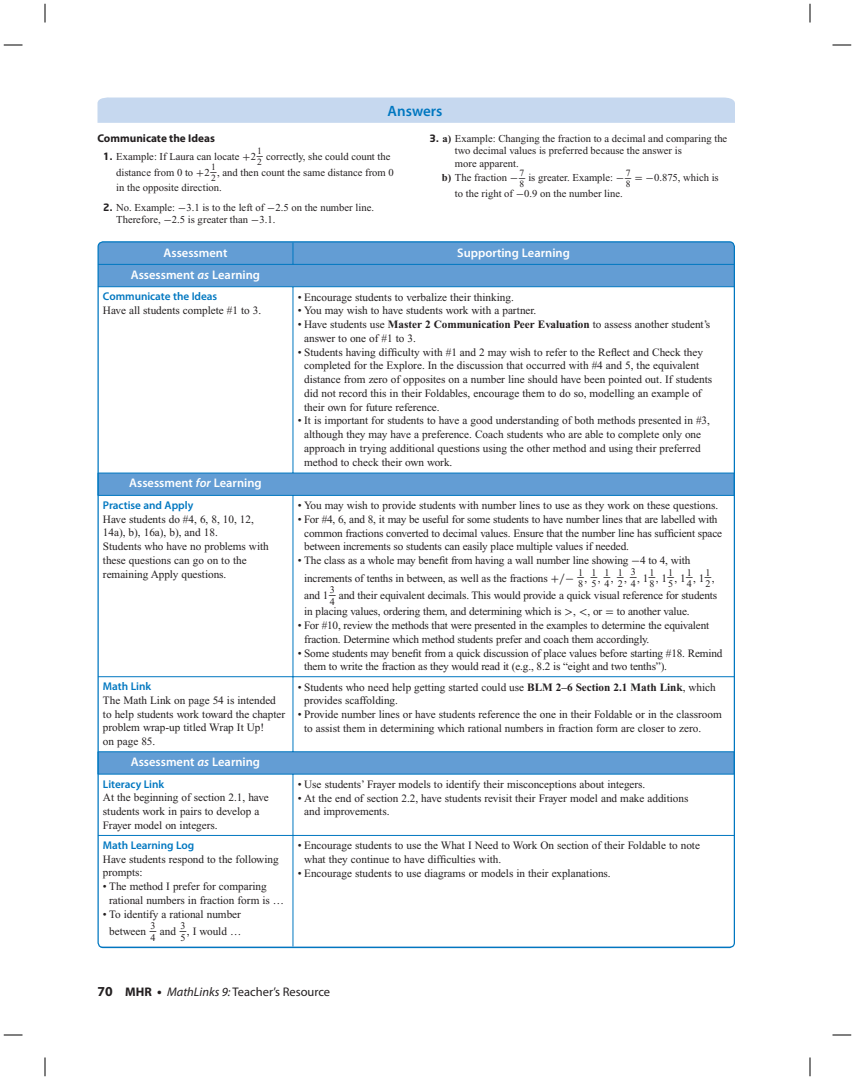
<style>
.page{position:relative;width:855px;height:1080px;background:#fff}
.page>*{position:absolute;margin:0;border:0;box-sizing:border-box;transform-origin:0 0}
.t1{font:600 15px "Myriad Pro";color:#0077c0}
.t2{font:600 12.5px "Myriad Pro";color:#fff}
.t3{font:12.5px "Myriad Pro";color:#231f20}
.t4{font:11.25px/13.8px "Times New Roman";letter-spacing:-.005em;color:#231f20}
.t5{font:600 11.25px "Myriad Pro";letter-spacing:-.005em;color:#0077c0}
.t6{font:700 11.25px "Myriad Pro";color:#231f20}
.t7{font:10.62px/12.5px "Times New Roman";color:#231f20}
.t8{font:10.12px "Times New Roman";color:#231f20}
.t9{font:9.62px "Times New Roman";color:#231f20}
.s1{font-family:"Neo Sans";font-weight:700;font-size:10px}
.s2{font-family:"Uni Math"}
.s3{font-weight:700}
.s4{font-style:italic}
.s5{font-weight:700;font-size:13.75px}
</style>
<div class="page">
<svg style="left:98px;top:97px;width:637px;height:26px;background:#c7d9ef"></svg>
<div style="left:98px;top:242px;width:636px;height:706px;background:#639dd4;border-radius:5px"></div>
<svg style="left:98px;top:287px;width:635px;height:660px;background:#f3f7fb"></svg>
<hr style="left:293px;top:286px;width:441px;height:1px;background:#0077c0">
<svg style="left:293px;top:243px;width:1px;height:21px"></svg>
<hr style="left:98px;top:286px;width:195px;height:1px;background:#0077c0">
<hr style="left:293px;top:287px;width:1px;height:186px;background:#0077c0">
<hr style="left:293px;top:496px;width:1px;height:180px;background:#0077c0">
<hr style="left:293px;top:677px;width:1px;height:74px;background:#0077c0">
<hr style="left:293px;top:774px;width:1px;height:61px;background:#0077c0">
<hr style="left:293px;top:836px;width:1px;height:111px;background:#0077c0">
<hr style="left:98px;top:264px;width:636px;height:1px;background:#0077c0">
<hr style="left:98px;top:473px;width:195px;height:1px;background:#0077c0">
<hr style="left:293px;top:473px;width:442px;height:1px;background:#0077c0">
<hr style="left:98px;top:495px;width:637px;height:1px;background:#0077c0">
<hr style="left:98px;top:751px;width:195px;height:1px;background:#0077c0">
<hr style="left:293px;top:751px;width:442px;height:1px;background:#0077c0">
<hr style="left:98px;top:676px;width:636px;height:1px;background:#0077c0">
<hr style="left:98px;top:774px;width:637px;height:1px;background:#0077c0">
<hr style="left:98px;top:835px;width:195px;height:1px;background:#0077c0">
<hr style="left:293px;top:835px;width:441px;height:1px;background:#0077c0">
<svg style="left:4px;top:44px;width:18px;height:2px"></svg>
<svg style="left:832px;top:44px;width:19px;height:2px"></svg>
<svg style="left:4px;top:1034px;width:18px;height:2px"></svg>
<svg style="left:832px;top:1034px;width:19px;height:2px"></svg>
<svg style="left:44px;top:4px;width:2px;height:18px"></svg>
<svg style="left:44px;top:1058px;width:2px;height:18px"></svg>
<svg style="left:809px;top:4px;width:2px;height:18px"></svg>
<svg style="left:809px;top:1058px;width:2px;height:18px"></svg>
<h1 class="t1" style="left:388px;top:105px;width:56px">Answers</h1>
<p class="t6" style="left:98px;top:134px;width:119px">Communicate the Ideas</p>
<p class="t7" style="left:103px;top:151px;width:289px"><span class="s1">1.</span> Example: If Laura can locate <span class="s2">+</span>2 <sup>_</sup><sup>1</sup> correctly, she could count the</p>
<p class="t9" style="left:257px;top:159px;width:6px">2</p>
<p class="t7" style="left:116px;top:167px;width:279px">distance from 0 to <span class="s2">+</span>2 <sup>_</sup><sup>1</sup>, and then count the same distance from 0</p>
<p class="t9" style="left:211px;top:174px;width:6px">2</p>
<p class="t7" style="left:116px;top:183px;width:107px">in the opposite direction.</p>
<p class="t7" style="left:116px;top:202px;width:259px;text-indent:-13px"><span class="s1">2.</span> No. Example: <span class="s2">−</span>3.1 is to the left of <span class="s2">−</span>2.5 on the number line.<br>Therefore, <span class="s2">−</span>2.5 is greater than <span class="s2">−</span>3.1.</p>
<p class="t7" style="left:455px;top:133px;width:274px;text-indent:-25px"><span class="s1">3.</span> <span class="s3">a)</span> Example: Changing the fraction to a decimal and comparing the two decimal values is preferred because the answer is<br>more apparent.</p>
<p class="t7" style="left:442px;top:172px;width:278px"><span class="s3">b)</span> The fraction <span class="s2">−</span> <sup>_</sup><sup>7</sup> is greater. Example: <span class="s2">−</span> <sup>_</sup><sup>7</sup> <span class="s2">= −</span>0.875, which is</p>
<p class="t9" style="left:520px;top:180px;width:6px">8</p>
<p class="t9" style="left:626px;top:180px;width:6px">8</p>
<p class="t7" style="left:455px;top:188px;width:169px">to the right of <span class="s2">−</span>0.9 on the number line.</p>
<p class="t2" style="left:164px;top:248px;width:65px">Assessment</p>
<p class="t2" style="left:457px;top:248px;width:114px">Supporting Learning</p>
<p class="t2" style="left:131px;top:270px;width:131px">Assessment <span class="s4">as</span> Learning</p>
<p class="t5" style="left:103px;top:292px;width:116px">Communicate the Ideas</p>
<p class="t4" style="left:103px;top:304px;width:160px">Have all students complete #1 to 3.</p>
<p class="t4" style="left:298px;top:291px;width:217px">• Encourage students to verbalize their thinking.</p>
<p class="t4" style="left:298px;top:305px;width:240px">• You may wish to have students work with a partner.</p>
<p class="t4" style="left:304px;top:318px;width:408px;text-indent:-6px">• Have students use <span class="s3">Master 2 Communication Peer Evaluation</span> to assess another student’s answer to one of #1 to 3.</p>
<p class="t4" style="left:304px;top:346px;width:410px;text-indent:-6px">• Students having difficulty with #1 and 2 may wish to refer to the Reflect and Check they completed for the Explore. In the discussion that occurred with #4 and 5, the equivalent distance from zero of opposites on a number line should have been pointed out. If students did not record this in their Foldables, encourage them to do so, modelling an example of their own for future reference.</p>
<p class="t4" style="left:304px;top:415px;width:407px;text-indent:-6px">• It is important for students to have a good understanding of both methods presented in #3, although they may have a preference. Coach students who are able to complete only one approach in trying additional questions using the other method and using their preferred method to check their own work.</p>
<p class="t2" style="left:129px;top:478px;width:134px">Assessment <span class="s4">for</span> Learning</p>
<p class="t5" style="left:103px;top:501px;width:92px">Practise and Apply</p>
<p class="t4" style="left:103px;top:513px;width:167px">Have students do #4, 6, 8, 10, 12,<br>14a), b), 16a), b), and 18.<br>Students who have no problems with these questions can go on to the remaining Apply questions.</p>
<p class="t5" style="left:103px;top:682px;width:50px">Math Link</p>
<p class="t4" style="left:103px;top:694px;width:184px">The Math Link on page 54 is intended to help students work toward the chapter problem wrap-up titled Wrap It Up!<br>on page 85.</p>
<p class="t2" style="left:131px;top:757px;width:131px">Assessment <span class="s4">as</span> Learning</p>
<p class="t5" style="left:103px;top:779px;width:63px">Literacy Link</p>
<p class="t4" style="left:103px;top:792px;width:167px">At the beginning of section 2.1, have students work in pairs to develop a<br>Frayer model on integers.</p>
<p class="t5" style="left:103px;top:841px;width:93px">Math Learning Log</p>
<p class="t4" style="left:103px;top:853px;width:177px">Have students respond to the following prompts:</p>
<p class="t4" style="left:109px;top:881px;width:177px;text-indent:-6px">• The method I prefer for comparing rational numbers in fraction form is …</p>
<p class="t4" style="left:103px;top:906px;width:140px;line-height:17.5px;text-align:center">• To identify a rational number between <sup>_</sup><sup>3</sup> and <sup>_</sup><sup>3</sup>, I would …</p>
<p class="t8" style="left:150px;top:934px;width:7px">4</p>
<p class="t8" style="left:180px;top:933px;width:7px">5</p>
<p class="t4" style="left:298px;top:500px;width:422px">• You may wish to provide students with number lines to use as they work on these questions.</p>
<p class="t4" style="left:304px;top:513px;width:420px;text-indent:-6px">• For #4, 6, and 8, it may be useful for some students to have number lines that are labelled with common fractions converted to decimal values. Ensure that the number line has sufficient space between increments so students can easily place multiple values if needed.</p>
<p class="t4" style="left:304px;top:553px;width:412px;line-height:17.5px;text-indent:-6px">• The class as a whole may benefit from having a wall number line showing <span class="s2">-</span>4 to 4, with increments of tenths in between, as well as the fractions <span class="s2">+/-</span> <sup>_</sup><sup>1</sup>, <sup>_</sup><sup>1</sup>, <sup>_</sup><sup>1</sup>, <sup>_</sup><sup>1</sup>, <sup>_</sup><sup>3</sup>, 1 <sup>_</sup><sup>1</sup>, 1 <sup>_</sup><sup>1</sup>, 1 <sup>_</sup><sup>1</sup>, 1 <sup>_</sup><sup>1</sup>,</p>
<p class="t8" style="left:578px;top:580px;width:7px">8</p>
<p class="t8" style="left:591px;top:580px;width:7px">5</p>
<p class="t8" style="left:605px;top:580px;width:7px">4</p>
<p class="t8" style="left:618px;top:580px;width:7px">2</p>
<p class="t8" style="left:631px;top:580px;width:7px">4</p>
<p class="t8" style="left:650px;top:580px;width:7px">8</p>
<p class="t8" style="left:668px;top:580px;width:7px">5</p>
<p class="t8" style="left:687px;top:580px;width:7px">4</p>
<p class="t8" style="left:706px;top:580px;width:7px">2</p>
<p class="t4" style="left:304px;top:590px;width:414px">and 1 <sup>_</sup><sup>3</sup> and their equivalent decimals. This would provide a quick visual reference for students</p>
<p class="t8" style="left:330px;top:598px;width:7px">4</p>
<p class="t4" style="left:304px;top:606px;width:387px">in placing values, ordering them, and determining which is <span class="s2">&gt;</span>, <span class="s2">&lt;</span>, or <span class="s2">=</span> to another value.</p>
<p class="t4" style="left:304px;top:620px;width:407px;text-indent:-6px">• For #10, review the methods that were presented in the examples to determine the equivalent fraction. Determine which method students prefer and coach them accordingly.</p>
<p class="t4" style="left:304px;top:647px;width:420px;text-indent:-6px">• Some students may benefit from a quick discussion of place values before starting #18. Remind them to write the fraction as they would read it (e.g., 8.2 is “eight and two tenths”).</p>
<p class="t4" style="left:304px;top:681px;width:413px;text-indent:-6px">• Students who need help getting started could use <span class="s3">BLM 2–6 Section 2.1 Math Link</span>, which provides scaffolding.</p>
<p class="t4" style="left:304px;top:708px;width:419px;text-indent:-6px">• Provide number lines or have students reference the one in their Foldable or in the classroom to assist them in determining which rational numbers in fraction form are closer to zero.</p>
<p class="t4" style="left:298px;top:778px;width:349px">• Use students’ Frayer models to identify their misconceptions about integers.</p>
<p class="t4" style="left:304px;top:792px;width:386px;text-indent:-6px">• At the end of section 2.2, have students revisit their Frayer model and make additions and improvements.</p>
<p class="t4" style="left:304px;top:840px;width:397px;text-indent:-6px">• Encourage students to use the What I Need to Work On section of their Foldable to note what they continue to have difficulties with.</p>
<p class="t4" style="left:298px;top:867px;width:314px">• Encourage students to use diagrams or models in their explanations.</p>
<p class="t3" style="left:98px;top:987px;width:234px"><span class="s5">70</span> <span class="s3">MHR</span> <span class="s5">•</span> <span class="s4">MathLinks 9:</span> Teacher’s Resource</p>
</div>
